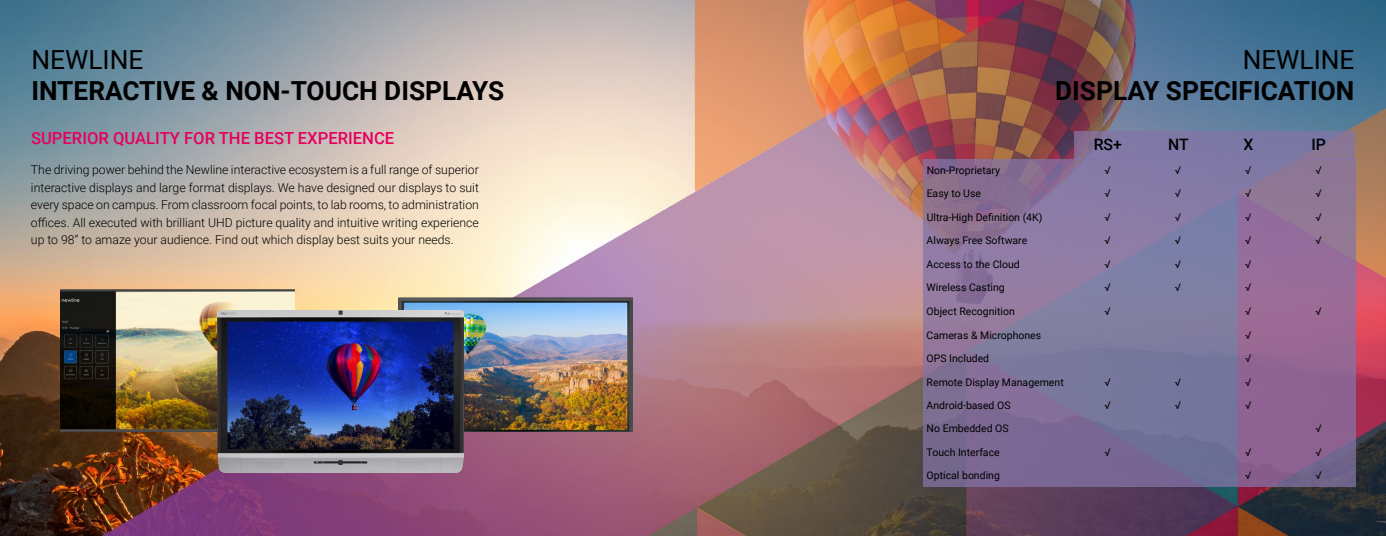
<style>
.page{position:relative;width:1386px;height:536px;background:#fff}
.page>*{position:absolute;margin:0;border:0;box-sizing:border-box;transform-origin:0 0}
.t1{font:700 26.25px "Roboto";color:#000}
.t2{font:26.25px "Roboto";color:#000}
.t3{font:500 16.62px "Roboto";color:#e6005e}
.t4{font:500 15.75px "Roboto";color:#000}
.t5{font:300 12.25px/17.5px "Roboto";color:#000;text-align:justify}
.t6{font:10.5px "Roboto";color:#000}
</style>
<div class="page">
<img style="left:0;top:0;width:1386px;height:535px">
<img style="left:399px;top:289px;width:233px;height:143px">
<img style="left:61px;top:289px;width:233px;height:143px">
<img style="left:218px;top:310px;width:245px;height:162px">
<svg style="left:923px;top:159px;width:432px;height:327px;background:#85729a"></svg>
<svg style="left:1074px;top:131px;width:280px;height:28px;background:#7f76a1"></svg>
<h1 class="t2" style="left:32px;top:41px;width:113px">NEWLINE</h1>
<h1 class="t1" style="left:32px;top:72px;width:474px">INTERACTIVE &amp; NON-TOUCH DISPLAYS</h1>
<h2 class="t3" style="left:31px;top:126px;width:365px">SUPERIOR QUALITY FOR THE BEST EXPERIENCE</h2>
<p class="t5" style="left:31px;top:160px;width:449px">The driving power behind the Newline interactive ecosystem is a full range of superior interactive displays and large format displays. We have designed our displays to suit every space on campus. From classroom focal points, to lab rooms, to administration offices. All executed with brilliant UHD picture quality and intuitive writing experience up to 98” to amaze your audience. Find out which display best suits your needs.</p>
<h1 class="t2" style="left:1243px;top:41px;width:113px">NEWLINE</h1>
<h1 class="t1" style="left:1055px;top:72px;width:301px">DISPLAY SPECIFICATION</h1>
<p class="t4" style="left:1094px;top:134px;width:30px">RS+</p>
<p class="t4" style="left:1168px;top:134px;width:22px">NT</p>
<p class="t4" style="left:1243px;top:134px;width:11px">X</p>
<p class="t4" style="left:1311px;top:134px;width:16px">IP</p>
<p class="t6" style="left:927px;top:163px;width:75px">Non-Proprietary</p>
<p class="t6" style="left:1105px;top:163px;width:8px">√</p>
<p class="t6" style="left:1175px;top:163px;width:8px">√</p>
<p class="t6" style="left:1245px;top:163px;width:8px">√</p>
<p class="t6" style="left:1315px;top:163px;width:8px">√</p>
<p class="t6" style="left:927px;top:186px;width:56px">Easy to Use</p>
<p class="t6" style="left:1105px;top:186px;width:8px">√</p>
<p class="t6" style="left:1175px;top:186px;width:8px">√</p>
<p class="t6" style="left:1245px;top:186px;width:8px">√</p>
<p class="t6" style="left:1315px;top:186px;width:8px">√</p>
<p class="t6" style="left:927px;top:210px;width:117px">Ultra-High Definition (4K)</p>
<p class="t6" style="left:1105px;top:210px;width:8px">√</p>
<p class="t6" style="left:1175px;top:210px;width:8px">√</p>
<p class="t6" style="left:1245px;top:210px;width:8px">√</p>
<p class="t6" style="left:1315px;top:210px;width:8px">√</p>
<p class="t6" style="left:927px;top:233px;width:102px">Always Free Software</p>
<p class="t6" style="left:1105px;top:233px;width:8px">√</p>
<p class="t6" style="left:1175px;top:233px;width:8px">√</p>
<p class="t6" style="left:1245px;top:233px;width:8px">√</p>
<p class="t6" style="left:1315px;top:233px;width:8px">√</p>
<p class="t6" style="left:927px;top:256px;width:95px">Access to the Cloud</p>
<p class="t6" style="left:1105px;top:256px;width:8px">√</p>
<p class="t6" style="left:1175px;top:256px;width:8px">√</p>
<p class="t6" style="left:1245px;top:256px;width:8px">√</p>
<p class="t6" style="left:927px;top:280px;width:80px">Wireless Casting</p>
<p class="t6" style="left:1105px;top:280px;width:8px">√</p>
<p class="t6" style="left:1175px;top:280px;width:8px">√</p>
<p class="t6" style="left:1245px;top:280px;width:8px">√</p>
<p class="t6" style="left:927px;top:304px;width:90px">Object Recognition</p>
<p class="t6" style="left:1105px;top:304px;width:8px">√</p>
<p class="t6" style="left:1245px;top:304px;width:8px">√</p>
<p class="t6" style="left:1315px;top:304px;width:8px">√</p>
<p class="t6" style="left:927px;top:327px;width:116px">Cameras &amp; Microphones</p>
<p class="t6" style="left:1245px;top:327px;width:8px">√</p>
<p class="t6" style="left:927px;top:351px;width:64px">OPS Included</p>
<p class="t6" style="left:1245px;top:351px;width:8px">√</p>
<p class="t6" style="left:927px;top:374px;width:139px">Remote Display Management</p>
<p class="t6" style="left:1105px;top:374px;width:8px">√</p>
<p class="t6" style="left:1175px;top:374px;width:8px">√</p>
<p class="t6" style="left:1245px;top:374px;width:8px">√</p>
<p class="t6" style="left:927px;top:398px;width:85px">Android-based OS</p>
<p class="t6" style="left:1105px;top:398px;width:8px">√</p>
<p class="t6" style="left:1175px;top:398px;width:8px">√</p>
<p class="t6" style="left:1245px;top:398px;width:8px">√</p>
<p class="t6" style="left:927px;top:421px;width:84px">No Embedded OS</p>
<p class="t6" style="left:1315px;top:421px;width:8px">√</p>
<p class="t6" style="left:927px;top:444px;width:75px">Touch Interface</p>
<p class="t6" style="left:1105px;top:444px;width:8px">√</p>
<p class="t6" style="left:1245px;top:444px;width:8px">√</p>
<p class="t6" style="left:1315px;top:444px;width:8px">√</p>
<p class="t6" style="left:927px;top:468px;width:75px">Optical bonding</p>
<p class="t6" style="left:1245px;top:468px;width:8px">√</p>
<p class="t6" style="left:1315px;top:468px;width:8px">√</p>
</div>
